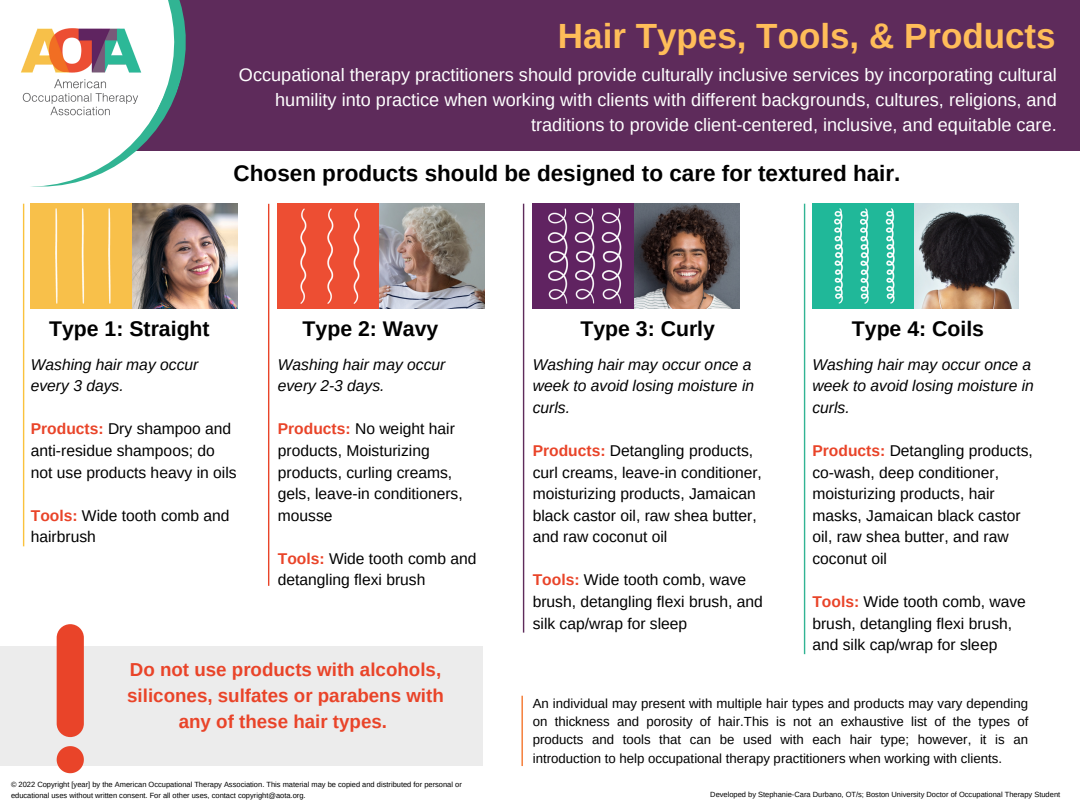
<style>
.page{position:relative;width:1080px;height:810px;background:#fff}
.page>*{position:absolute;margin:0;border:0;box-sizing:border-box;transform-origin:0 0}
.t1{font:700 35px "Arimo";color:#ffbd59}
.t2{font:700 22.5px "Arimo";color:#000}
.t3{font:700 21.25px "Arimo";color:#000}
.t4{font:700 18.75px/25.8px "Arimo";color:#e94429;text-align:center}
.t5{font:18.12px/25.3px "Arimo";color:#fff;text-align:right}
.t6{font:15.62px/21.6px "Arimo";color:#000}
.t7{font:italic 15.62px/21.6px "Arimo";color:#000}
.t8{font:13.19px/18.2px "Arimo";color:#000;text-align:justify}
.t9{font:7.5px/10.3px "Arimo";color:#000}
.s1{font-weight:700;color:#e94429}
</style>
<div class="page">
<div style="left:0;top:0;width:1080px;height:150px;background:#5e2b5b"></div>
<div style="left:0;top:646px;width:483px;height:120px;background:#ececec"></div>
<svg style="left:0;top:0;width:223px;height:235px;fill:#fff"></svg>
<img style="left:18px;top:26px;width:126px;height:91px">
<img style="left:31px;top:204px;width:102px;height:104px">
<img style="left:133px;top:204px;width:104px;height:104px">
<img style="left:278px;top:204px;width:102px;height:104px">
<img style="left:380px;top:204px;width:104px;height:104px">
<img style="left:533px;top:204px;width:102px;height:104px">
<img style="left:635px;top:204px;width:104px;height:104px">
<img style="left:812px;top:204px;width:102px;height:104px">
<img style="left:914px;top:204px;width:105px;height:104px">
<hr style="left:23px;top:204px;width:1px;height:342px;background:#fac23d">
<hr style="left:268px;top:204px;width:1px;height:382px;background:#e94429">
<hr style="left:523px;top:204px;width:1px;height:429px;background:#5e2b5b">
<hr style="left:804px;top:204px;width:1px;height:450px;background:#31b493">
<svg style="left:57px;top:746px;width:27px;height:27px"></svg>
<div style="left:57px;top:624px;width:27px;height:113px;background:#e94429;border-radius:14px"></div>
<hr style="left:521px;top:696px;width:2px;height:70px;background:#f4762d">
<h1 class="t1" style="left:558px;top:16px;width:499px">Hair Types, Tools, &amp; Products</h1>
<p class="t5" style="left:239px;top:62px;width:819px">Occupational therapy practitioners should provide culturally inclusive services by incorporating cultural humility into practice when working with clients with different backgrounds, cultures, religions, and traditions to provide client-centered, inclusive, and equitable care.</p>
<h2 class="t2" style="left:234px;top:160px;width:668px">Chosen products should be designed to care for textured hair.</h2>
<h3 class="t3" style="left:49px;top:316px;width:162px">Type 1: Straight</h3>
<h3 class="t3" style="left:303px;top:316px;width:137px">Type 2: Wavy</h3>
<h3 class="t3" style="left:580px;top:316px;width:136px">Type 3: Curly</h3>
<h3 class="t3" style="left:852px;top:316px;width:134px">Type 4: Coils</h3>
<p class="t7" style="left:31px;top:354px;width:169px">Washing hair may occur every 3 days.</p>
<p class="t6" style="left:31px;top:418px;width:207px"><span class="s1">Products:</span> Dry shampoo and anti-residue shampoos; do not use products heavy in oils</p>
<p class="t6" style="left:31px;top:505px;width:200px"><span class="s1">Tools:</span> Wide tooth comb and hairbrush</p>
<p class="t7" style="left:278px;top:354px;width:169px">Washing hair may occur every 2-3 days.</p>
<p class="t6" style="left:278px;top:418px;width:186px"><span class="s1">Products:</span> No weight hair products, Moisturizing products, curling creams, gels, leave-in conditioners, mousse</p>
<p class="t6" style="left:278px;top:548px;width:200px"><span class="s1">Tools:</span> Wide tooth comb and detangling flexi brush</p>
<p class="t7" style="left:533px;top:354px;width:223px">Washing hair may occur once a week to avoid losing moisture in curls.</p>
<p class="t6" style="left:533px;top:440px;width:231px"><span class="s1">Products:</span> Detangling products, curl creams, leave-in conditioner, moisturizing products, Jamaican black castor oil, raw shea butter, and raw coconut oil</p>
<p class="t6" style="left:533px;top:569px;width:232px"><span class="s1">Tools:</span> Wide tooth comb, wave brush, detangling flexi brush, and silk cap/wrap for sleep</p>
<p class="t7" style="left:812px;top:354px;width:223px">Washing hair may occur once a week to avoid losing moisture in curls.</p>
<p class="t6" style="left:812px;top:440px;width:222px"><span class="s1">Products:</span> Detangling products, co-wash, deep conditioner, moisturizing products, hair masks, Jamaican black castor oil, raw shea butter, and raw coconut oil</p>
<p class="t6" style="left:812px;top:591px;width:215px"><span class="s1">Tools:</span> Wide tooth comb, wave brush, detangling flexi brush, and silk cap/wrap for sleep</p>
<p class="t4" style="left:127px;top:657px;width:318px">Do not use products with alcohols, silicones, sulfates or parabens with any of these hair types.</p>
<p class="t9" style="left:11px;top:780px;width:452px">© 2022 Copyright [year] by the American Occupational Therapy Association. This material may be copied and distributed for personal or educational uses without written consent. For all other uses, contact copyright@aota.org.</p>
<p class="t8" style="left:533px;top:694px;width:497px">An individual may present with multiple hair types and products may vary depending on thickness and porosity of hair.This is not an exhaustive list of the types of products and tools that can be used with each hair type; however, it is an introduction to help occupational therapy practitioners when working with clients.</p>
<p class="t9" style="left:710px;top:789px;width:351px">Developed by Stephanie-Cara Durbano, OT/s; Boston University Doctor of Occupational Therapy Student</p>
</div>
